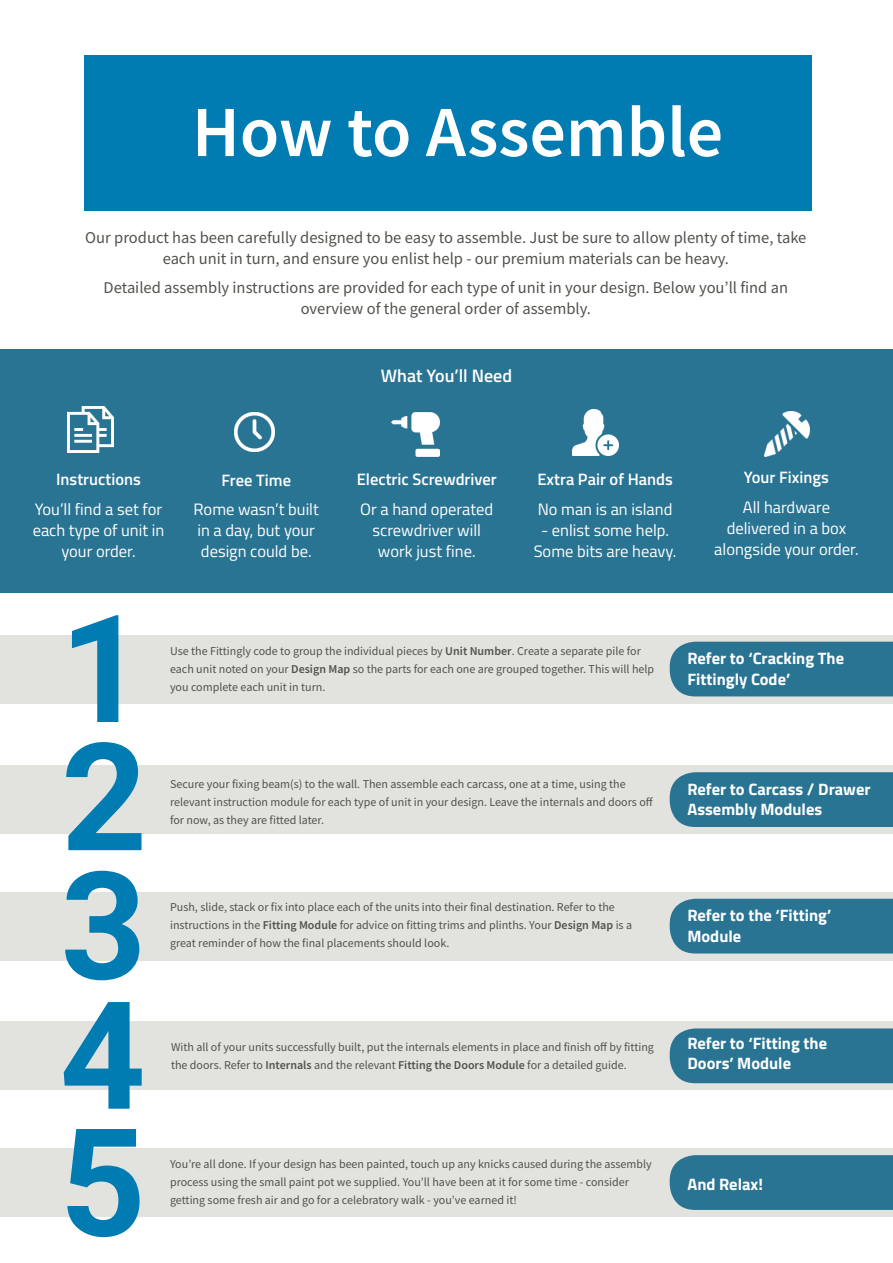
<style>
.page{position:relative;width:893px;height:1263px;background:#fff}
.page>*{position:absolute;margin:0;border:0;box-sizing:border-box;transform-origin:0 0}
._20_Contents_black_B{font:700 150px "Roboto";color:#007cb2}
._70_Header_white_Beb{font:600 72px "Source Sans Pro";color:#fff}
._10_Content_black_Ti{font:600 18px "Titillium Web";color:#fff}
._8_Content_black_Sou{font:16.5px/21px "Source Sans Pro";color:#51524c;text-align:center}
._10_Content_black_Ti-2{font:16.5px/21px "Titillium Web";color:#fff;text-align:center}
._10_Content_black_Ti-3{font:700 16.5px "Titillium Web";color:#fff}
._10_Content_black_Ti-4{font:600 16.5px "Titillium Web";color:#fff}
._8_Content_black_Sou-2{font:12px/18px "Source Sans Pro";color:#51524c}
.s1{font-weight:600}
</style>
<div class="page">
<div style="left:0;top:635px;width:893px;height:68px;background:#e2e2df"></div>
<div style="left:0;top:765px;width:893px;height:69px;background:#e2e2df"></div>
<div style="left:0;top:892px;width:893px;height:68px;background:#e2e2df"></div>
<div style="left:0;top:1022px;width:893px;height:68px;background:#e2e2df"></div>
<div style="left:0;top:1148px;width:893px;height:68px;background:#e2e2df"></div>
<div style="left:0;top:349px;width:893px;height:244px;background:#2a7493"></div>
<div style="left:84px;top:55px;width:727px;height:155px;background:#007cb2"></div>
<img style="left:391px;top:412px;width:49px;height:45px">
<img style="left:233px;top:411px;width:43px;height:42px">
<img style="left:68px;top:407px;width:46px;height:46px">
<img style="left:573px;top:410px;width:45px;height:45px">
<div style="left:670px;top:642px;width:223px;height:54px;background:#2a7493"></div>
<div style="left:670px;top:772px;width:223px;height:55px;background:#2a7493"></div>
<div style="left:670px;top:899px;width:223px;height:54px;background:#2a7493"></div>
<div style="left:670px;top:1028px;width:223px;height:55px;background:#2a7493"></div>
<div style="left:670px;top:1155px;width:223px;height:55px;background:#2a7493"></div>
<img style="left:765px;top:412px;width:44px;height:45px">
<p class="_70_Header_white_Beb" style="left:192px;top:85px;width:533px">How to Assemble</p>
<p class="_8_Content_black_Sou" style="left:85px;top:227px;width:723px">Our product has been carefully designed to be easy to assemble. Just be sure to allow plenty of time, take each unit in turn, and ensure you enlist help - our premium materials can be heavy.</p>
<p class="_8_Content_black_Sou" style="left:104px;top:277px;width:686px">Detailed assembly instructions are provided for each type of unit in your design. Below you’ll find an overview of the general order of assembly.</p>
<p class="_10_Content_black_Ti" style="left:381px;top:362px;width:133px">What You’ll Need</p>
<p class="_10_Content_black_Ti-4" style="left:56px;top:467px;width:86px">Instructions</p>
<p class="_10_Content_black_Ti-2" style="left:33px;top:498px;width:133px">You’ll find a set for each type of unit in your order.</p>
<p class="_10_Content_black_Ti-4" style="left:221px;top:467px;width:71px">Free Time</p>
<p class="_10_Content_black_Ti-2" style="left:194px;top:498px;width:127px;text-align:left">Rome wasn’t built in a day, but your design could be.</p>
<p class="_10_Content_black_Ti-4" style="left:357px;top:467px;width:142px">Electric Screwdriver</p>
<p class="_10_Content_black_Ti-2" style="left:360px;top:498px;width:135px">Or a hand operated screwdriver will work just fine.</p>
<p class="_10_Content_black_Ti-4" style="left:537px;top:467px;width:137px">Extra Pair of Hands</p>
<p class="_10_Content_black_Ti-2" style="left:538px;top:498px;width:136px">No man is an island</p>
<p class="_10_Content_black_Ti-2" style="left:534px;top:519px;width:144px">- enlist some help.<br>Some bits are heavy.</p>
<p class="_10_Content_black_Ti-4" style="left:744px;top:465px;width:86px">Your Fixings</p>
<p class="_10_Content_black_Ti-2" style="left:714px;top:495px;width:146px">All hardware delivered in a box alongside your order.</p>
<p class="_20_Contents_black_B" style="left:60px;top:564px;width:88px">1</p>
<p class="_20_Contents_black_B" style="left:61px;top:692px;width:88px">2</p>
<p class="_20_Contents_black_B" style="left:61px;top:820px;width:88px">3</p>
<p class="_20_Contents_black_B" style="left:60px;top:950px;width:88px">4</p>
<p class="_20_Contents_black_B" style="left:60px;top:1077px;width:88px">5</p>
<p class="_8_Content_black_Sou-2" style="left:170px;top:642px;width:486px">Use the Fittingly code to group the individual pieces by <span class="s1">Unit Number</span>. Create a separate pile for each unit noted on your <span class="s1">Design Map</span> so the parts for each one are grouped together. This will help you complete each unit in turn.</p>
<p class="_8_Content_black_Sou-2" style="left:170px;top:775px;width:484px">Secure your fixing beam(s) to the wall. Then assemble each carcass, one at a time, using the relevant instruction module for each type of unit in your design. Leave the internals and doors off for now, as they are fitted later.</p>
<p class="_8_Content_black_Sou-2" style="left:170px;top:898px;width:463px">Push, slide, stack or fix into place each of the units into their final destination. Refer to the instructions in the <span class="s1">Fitting Module</span> for advice on fitting trims and plinths. Your <span class="s1">Design Map</span> is a great reminder of how the final placements should look.</p>
<p class="_8_Content_black_Sou-2" style="left:171px;top:1037px;width:484px">With all of your units successfully built, put the internals elements in place and finish off by fitting the doors. Refer to <span class="s1">Internals</span> and the relevant <span class="s1">Fitting the Doors Module</span> for a detailed guide.</p>
<p class="_8_Content_black_Sou-2" style="left:170px;top:1154px;width:483px">You’re all done. If your design has been painted, touch up any knicks caused during the assembly process using the small paint pot we supplied. You’ll have been at it for some time - consider getting some fresh air and go for a celebratory walk - you’ve earned it!</p>
<p class="_10_Content_black_Ti-3" style="left:687px;top:646px;width:158px">Refer to ‘Cracking The</p>
<p class="_10_Content_black_Ti-3" style="left:687px;top:666px;width:104px">Fittingly Code’</p>
<p class="_10_Content_black_Ti-3" style="left:687px;top:776px;width:185px">Refer to Carcass / Drawer</p>
<p class="_10_Content_black_Ti-3" style="left:687px;top:797px;width:136px">Assembly Modules</p>
<p class="_10_Content_black_Ti-3" style="left:687px;top:903px;width:145px">Refer to the ‘Fitting’</p>
<p class="_10_Content_black_Ti-3" style="left:687px;top:923px;width:55px">Module</p>
<p class="_10_Content_black_Ti-3" style="left:687px;top:1030px;width:141px">Refer to ‘Fitting the</p>
<p class="_10_Content_black_Ti-3" style="left:687px;top:1051px;width:105px">Doors’ Module</p>
<p class="_10_Content_black_Ti-3" style="left:687px;top:1171px;width:77px">And Relax!</p>
</div>
